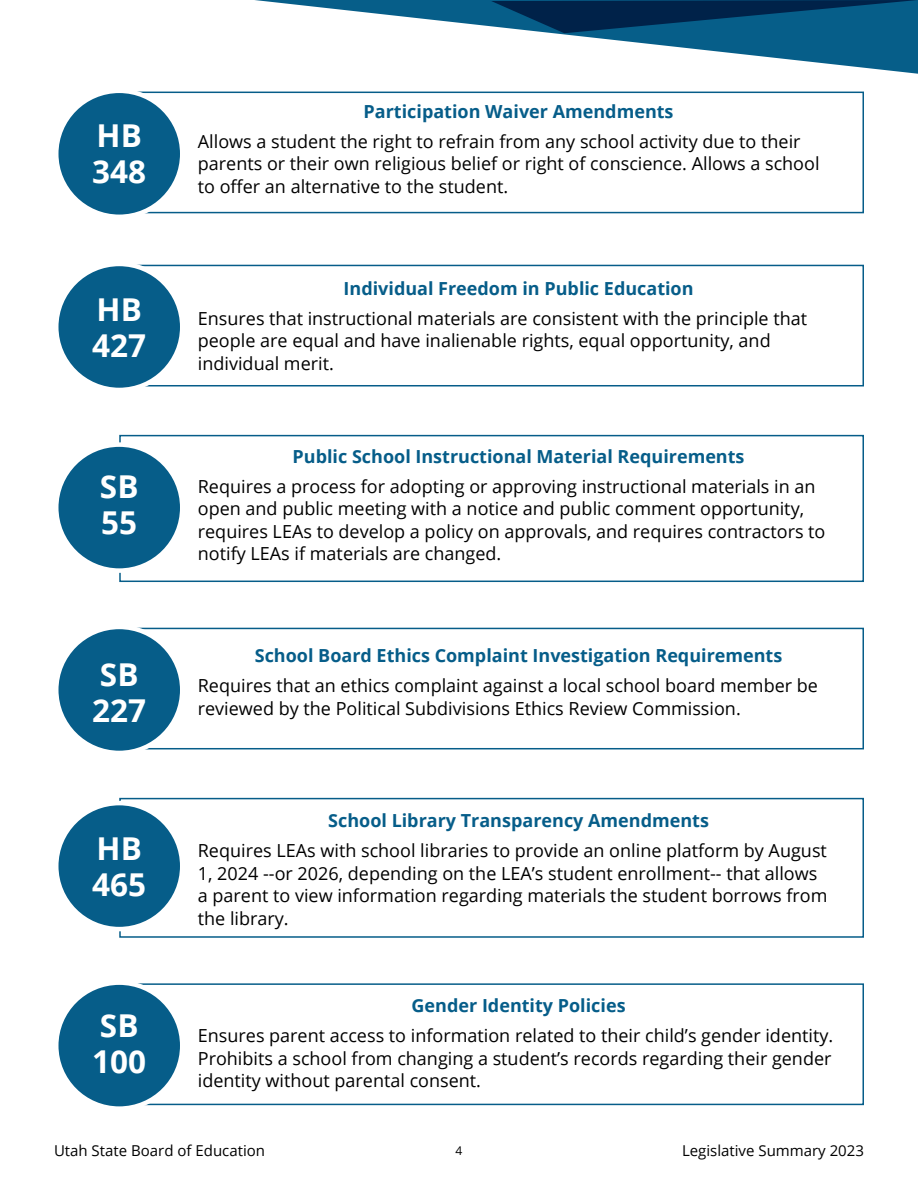
<style>
.page{position:relative;width:918px;height:1188px;background:#fff}
.page>*{position:absolute;margin:0;border:0;box-sizing:border-box;transform-origin:0 0}
.H2_White{font:700 31.5px "Open Sans";color:#fff}
.t1{font:18px/22.5px "Open Sans";color:#000}
.t2{font:700 18px "Open Sans";color:#065d89}
.t3{font:15px "Open Sans";color:#000}
.t4{font:12px "Open Sans";color:#000}
</style>
<div class="page">
<svg style="left:255px;top:0;width:663px;height:74px"></svg>
<svg style="left:491px;top:0;width:427px;height:33px;background:#06426b"></svg>
<div style="left:119px;top:92px;width:745px;height:121px;border:2px solid #065d89"></div>
<div style="left:56px;top:91px;width:126px;height:126px;background:#065d89;border-radius:50%"></div>
<div style="left:54px;top:89px;width:130px;height:130px;border:4px solid #fff;border-radius:50%"></div>
<div style="left:119px;top:265px;width:745px;height:121px;border:2px solid #065d89"></div>
<div style="left:56px;top:264px;width:126px;height:126px;background:#065d89;border-radius:50%"></div>
<div style="left:54px;top:262px;width:130px;height:130px;border:4px solid #fff;border-radius:50%"></div>
<div style="left:119px;top:435px;width:745px;height:147px;border:2px solid #065d89"></div>
<div style="left:56px;top:445px;width:126px;height:126px;background:#065d89;border-radius:50%"></div>
<div style="left:54px;top:442px;width:130px;height:131px;border:4px solid #fff;border-radius:50%"></div>
<div style="left:119px;top:628px;width:745px;height:121px;border:2px solid #065d89"></div>
<div style="left:56px;top:627px;width:126px;height:126px;background:#065d89;border-radius:50%"></div>
<div style="left:54px;top:625px;width:130px;height:130px;border:4px solid #fff;border-radius:50%"></div>
<div style="left:119px;top:798px;width:745px;height:140px;border:2px solid #065d89"></div>
<div style="left:56px;top:803px;width:126px;height:126px;background:#065d89;border-radius:50%"></div>
<div style="left:54px;top:801px;width:130px;height:130px;border:4px solid #fff;border-radius:50%"></div>
<div style="left:119px;top:983px;width:745px;height:122px;border:2px solid #065d89"></div>
<div style="left:56px;top:983px;width:126px;height:126px;background:#065d89;border-radius:50%"></div>
<div style="left:54px;top:980px;width:130px;height:131px;border:4px solid #fff;border-radius:50%"></div>
<h2 class="H2_White" style="left:97px;top:113px;width:47px">HB</h2>
<h2 class="H2_White" style="left:92px;top:149px;width:55px">348</h2>
<h2 class="H2_White" style="left:97px;top:287px;width:47px">HB</h2>
<h2 class="H2_White" style="left:92px;top:323px;width:55px">427</h2>
<h2 class="H2_White" style="left:100px;top:465px;width:40px">SB</h2>
<h2 class="H2_White" style="left:101px;top:501px;width:37px">55</h2>
<h2 class="H2_White" style="left:100px;top:652px;width:40px">SB</h2>
<h2 class="H2_White" style="left:92px;top:688px;width:55px">227</h2>
<h2 class="H2_White" style="left:97px;top:826px;width:47px">HB</h2>
<h2 class="H2_White" style="left:92px;top:862px;width:55px">465</h2>
<h2 class="H2_White" style="left:100px;top:1004px;width:40px">SB</h2>
<h2 class="H2_White" style="left:92px;top:1040px;width:55px">100</h2>
<p class="t2" style="left:364px;top:98px;width:311px">Participation Waiver Amendments</p>
<p class="t1" style="left:198px;top:129px;width:623px">Allows a student the right to refrain from any school activity due to their parents or their own religious belief or right of conscience. Allows a school to offer an alternative to the student.</p>
<p class="t2" style="left:344px;top:275px;width:352px">Individual Freedom in Public Education</p>
<p class="t1" style="left:198px;top:306px;width:611px">Ensures that instructional materials are consistent with the principle that people are equal and have inalienable rights, equal opportunity, and individual merit.</p>
<p class="t2" style="left:293px;top:444px;width:453px">Public School Instructional Material Requirements</p>
<p class="t1" style="left:198px;top:475px;width:629px">Requires a process for adopting or approving instructional materials in an open and public meeting with a notice and public comment opportunity, requires LEAs to develop a policy on approvals, and requires contractors to notify LEAs if materials are changed.</p>
<p class="t2" style="left:255px;top:643px;width:529px">School Board Ethics Complaint Investigation Requirements</p>
<p class="t1" style="left:198px;top:674px;width:622px">Requires that an ethics complaint against a local school board member be reviewed by the Political Subdivisions Ethics Review Commission.</p>
<p class="t2" style="left:328px;top:808px;width:382px">School Library Transparency Amendments</p>
<p class="t1" style="left:198px;top:839px;width:631px">Requires LEAs with school libraries to provide an online platform by August 1, 2024 --or 2026, depending on the LEA’s student enrollment-- that allows a parent to view information regarding materials the student borrows from the library.</p>
<p class="t2" style="left:412px;top:993px;width:215px">Gender Identity Policies</p>
<p class="t1" style="left:198px;top:1024px;width:637px;text-align:justify">Ensures parent access to information related to their child’s gender identity.<br>Prohibits a school from changing a student’s records regarding their gender identity without parental consent.</p>
<p class="t3" style="left:54px;top:1140px;width:213px">Utah State Board of Education</p>
<p class="t3" style="left:682px;top:1140px;width:184px">Legislative Summary 2023</p>
<p class="t4" style="left:456px;top:1143px;width:8px">4</p>
</div>
